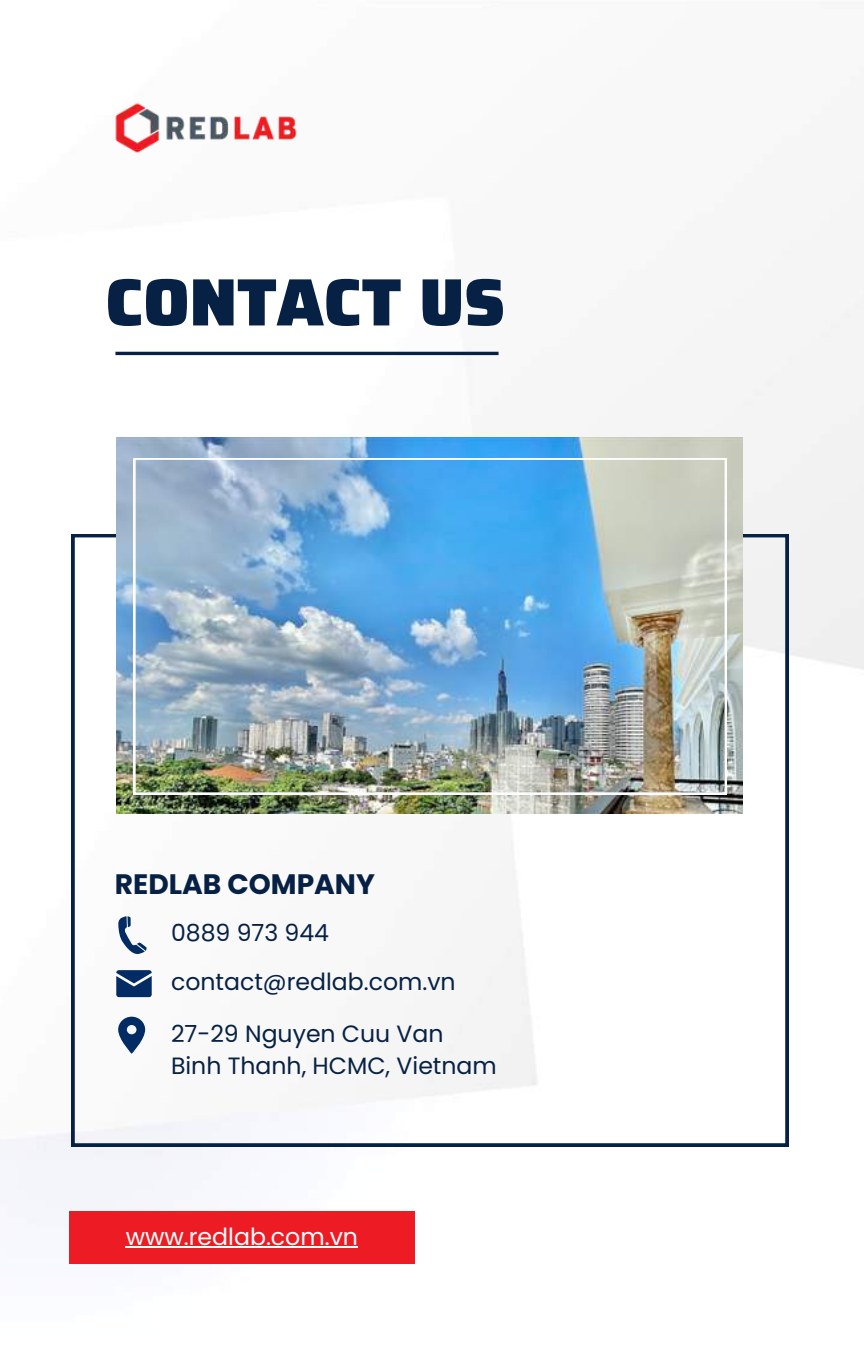
<style>
.page{position:relative;width:864px;height:1350px;background:#fff}
.page>*{position:absolute;margin:0;border:0;box-sizing:border-box;transform-origin:0 0}
.t1{font:900 67.05px "Saira";color:#072144}
.t2{font:700 28.12px "Poppins";color:#072144}
.t3{font:23.62px/48.4px "Poppins";color:#072144}
.t4{font:23.62px "Poppins";color:#fff}
</style>
<div class="page">
<svg style="left:71px;top:534px;width:718px;height:613px"></svg>
<hr style="left:115px;top:352px;width:384px;height:3px;background:#072144">
<img style="left:116px;top:437px;width:626px;height:377px">
<svg style="left:118px;top:916px;width:29px;height:39px"></svg>
<svg style="left:116px;top:970px;width:36px;height:27px"></svg>
<svg style="left:118px;top:1017px;width:27px;height:37px"></svg>
<div style="left:69px;top:1211px;width:346px;height:53px;background:#ed1c24"></div>
<hr style="left:126px;top:1247px;width:232px;height:1px;background:#fff">
<img style="left:134px;top:458px;width:592px;height:336px">
<img style="left:113px;top:97px;width:198px;height:61px">
<h1 class="t1" style="left:105px;top:249px;width:401px">CONTACT US</h1>
<p class="t2" style="left:115px;top:864px;width:262px">REDLAB COMPANY</p>
<p class="t3" style="left:171px;top:909px;width:286px">0889 973 944 contact@redlab.com.vn</p>
<p class="t3" style="left:171px;top:1018px;width:327px;line-height:31.9px">27-29 Nguyen Cuu Van<br>Binh Thanh, HCMC, Vietnam</p>
<p class="t4" style="left:126px;top:1220px;width:234px">www.redlab.com.vn</p>
</div>
